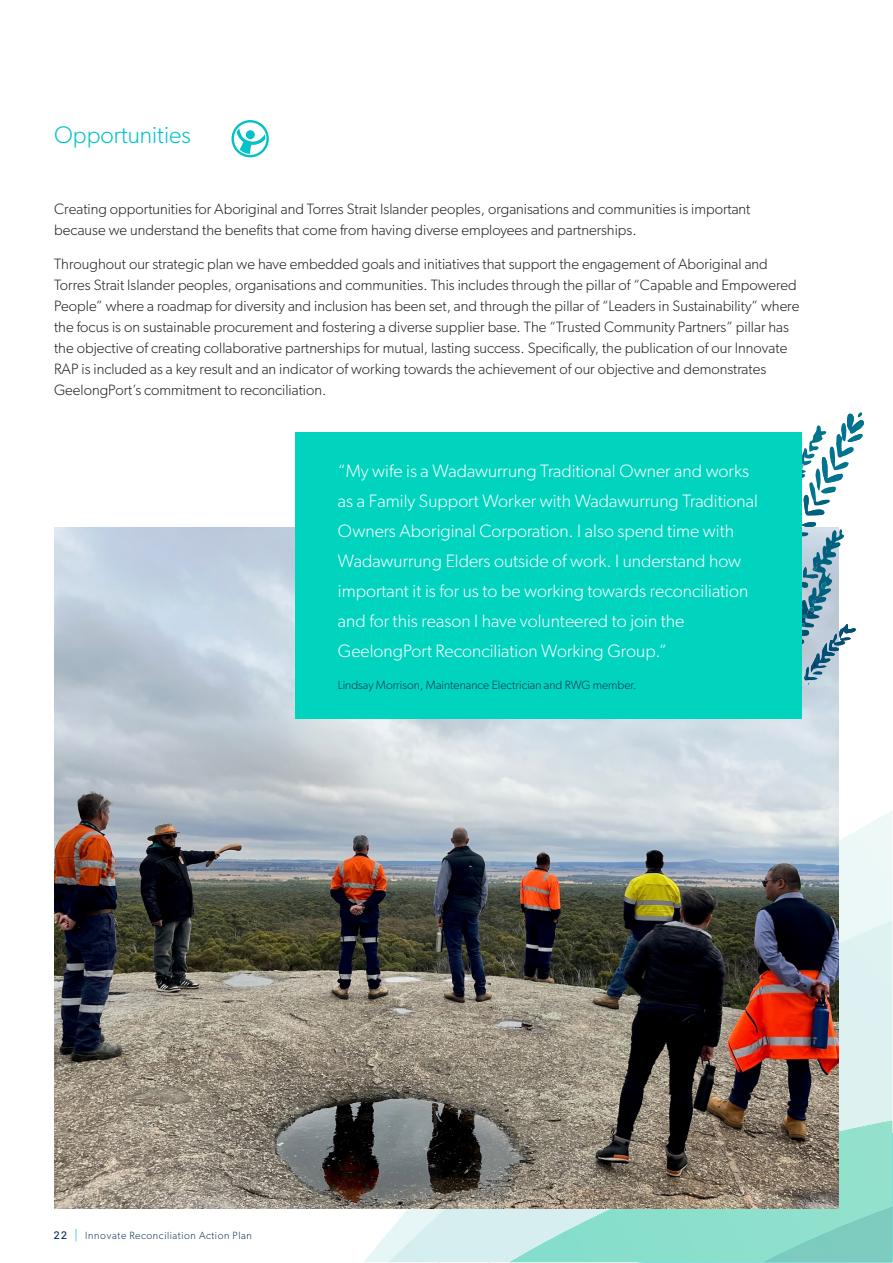
<style>
.page{position:relative;width:893px;height:1263px;background:#fff}
.page>*{position:absolute;margin:0;border:0;box-sizing:border-box;transform-origin:0 0}
.t1{font:300 24px "Gibson";color:#00c2c7}
.t2{font:300 18px/30px "Gibson";color:#fff}
.t3{font:300 15px/21px "Gibson";color:#231f20}
.t4{font:300 12px "Gibson";color:#0f335c}
.t5{font:300 10.5px "Gibson";letter-spacing:.05em;color:#0f335c}
.s1{font-family:"Inter";font-weight:400}
.s2{font-family:"Inter";font-weight:400;color:#00c2c7}
</style>
<div class="page">
<svg style="left:364px;top:810px;width:528px;height:452px"></svg>
<img style="left:838px;top:920px;width:55px;height:200px">
<img style="left:490px;top:1209px;width:18px;height:54px">
<div style="left:438px;top:1209px;width:52px;height:54px;background:#d6eeef"></div>
<img style="left:388px;top:1213px;width:51px;height:50px">
<svg style="left:508px;top:1120px;width:385px;height:143px;background:#a7e5d9"></svg>
<div style="left:637px;top:1133px;width:256px;height:130px;background:#8ce0cb"></div>
<img style="left:763px;top:1207px;width:130px;height:56px">
<svg style="left:231px;top:120px;width:38px;height:37px"></svg>
<div style="left:246px;top:130px;width:9px;height:9px;background:#00c2c7;border-radius:50%"></div>
<img style="left:54px;top:527px;width:784px;height:682px">
<svg style="left:802px;top:413px;width:62px;height:271px"></svg>
<div style="left:295px;top:432px;width:507px;height:287px;background:#00d4bf"></div>
<h1 class="t1" style="left:54px;top:126px;width:138px">Opportunities</h1>
<p class="t3" style="left:54px;top:200px;width:698px">Creating opportunities for Aboriginal and Torres Strait Islander peoples, organisations and communities is important because we understand the benefits that come from having diverse employees and partnerships.</p>
<p class="t3" style="left:54px;top:255px;width:747px">Throughout our strategic plan we have embedded goals and initiatives that support the engagement of Aboriginal and Torres Strait Islander peoples, organisations and communities. This includes through the pillar of “Capable and Empowered People” where a roadmap for diversity and inclusion has been set, and through the pillar of “Leaders in Sustainability” where the focus is on sustainable procurement and fostering a diverse supplier base. The “Trusted Community Partners” pillar has the objective of creating collaborative partnerships for mutual, lasting success. Specifically, the publication of our Innovate RAP is included as a key result and an indicator of working towards the achievement of our objective and demonstrates GeelongPort’s commitment to reconciliation.</p>
<p class="t2" style="left:338px;top:458px;width:421px">“My wife is a Wadawurrung Traditional Owner and works as a Family Support Worker with Wadawurrung Traditional Owners Aboriginal Corporation. I also spend time with Wadawurrung Elders outside of work. I understand how important it is for us to be working towards reconciliation and for this reason I have volunteered to join the GeelongPort Reconciliation Working Group.”</p>
<p class="t4" style="left:338px;top:681px;width:300px">Lindsay Morrison, Maintenance Electrician and RWG member.</p>
<p class="t5" style="left:54px;top:1231px;width:200px"><span class="s1">22</span> <span class="s2">|</span> Innovate Reconciliation Action Plan</p>
</div>
